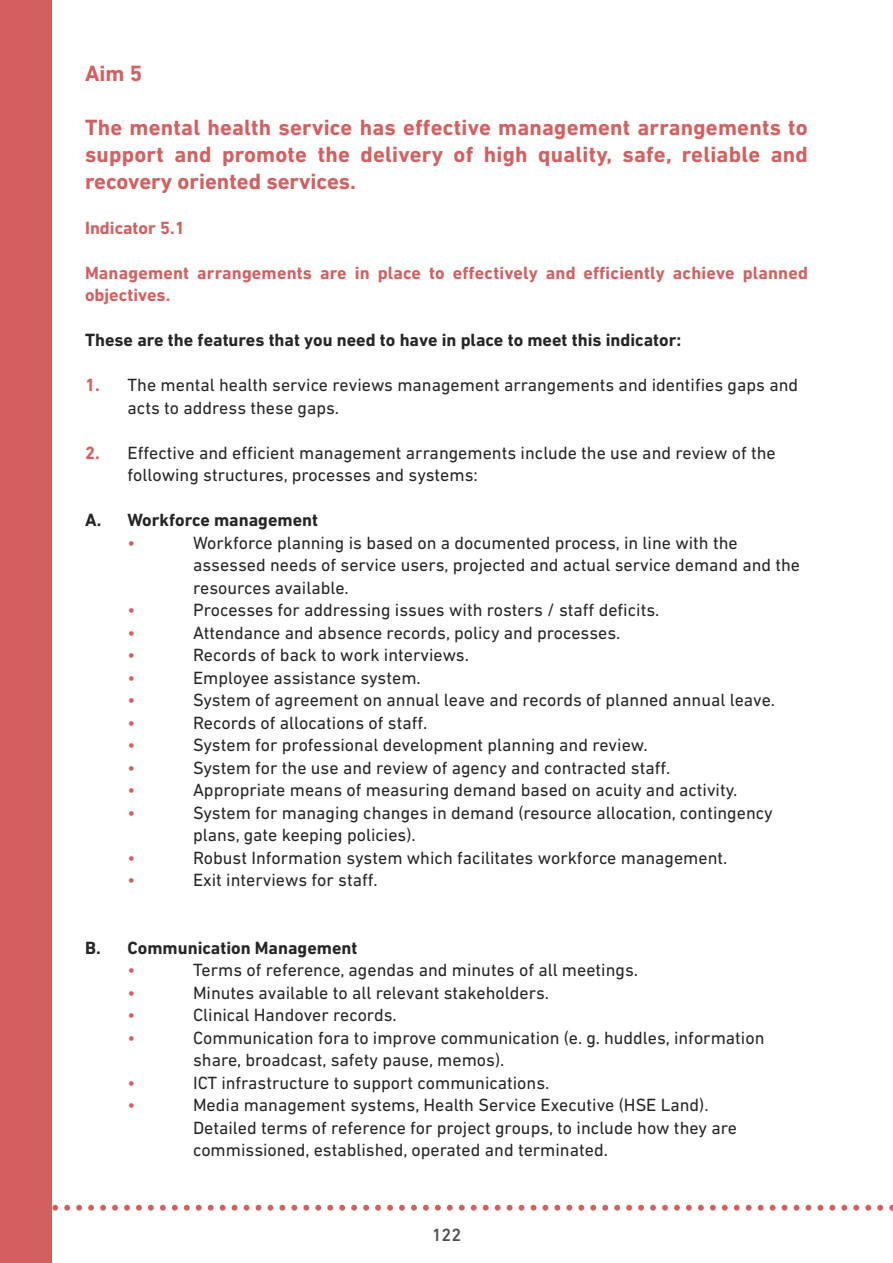
<style>
.page{position:relative;width:893px;height:1263px;background:#fff}
.page>*{position:absolute;margin:0;border:0;box-sizing:border-box;transform-origin:0 0}
.t1{font:700 22.5px/27px "DIN Next LT Pro";color:#d36061;text-align:justify}
.t2{font:18px/22.5px "DIN Next LT Pro";color:#272526}
.t3{font:700 18px "DIN Next LT Pro";color:#272526}
.t4{font:700 18px/22.5px "DIN Next LT Pro";letter-spacing:.01em;color:#d36061}
.t5{font:18px "DIN Next LT Pro";color:#d36061}
.t6{font:500 18px "DIN Next LT Pro";color:#525152}
.s1{font-weight:700;color:#d36061}
</style>
<div class="page">
<div style="left:0;top:0;width:51px;height:1263px;background:#d36061"></div>
<svg style="left:51px;top:1205px;width:842px;height:6px"></svg>
<p class="t1" style="left:85px;top:62px;width:59px">Aim 5</p>
<p class="t1" style="left:85px;top:116px;width:724px">The mental health service has effective management arrangements to support and promote the delivery of high quality, safe, reliable and recovery oriented services.</p>
<p class="t4" style="left:85px;top:218px;width:101px">Indicator 5.1</p>
<p class="t4" style="left:85px;top:263px;width:724px">Management arrangements are in place to effectively and efficiently achieve planned objectives.</p>
<p class="t3" style="left:85px;top:334px;width:598px">These are the features that you need to have in place to meet this indicator:</p>
<p class="t2" style="left:128px;top:375px;width:672px;text-indent:-42px"><span class="s1">1.</span> The mental health service reviews management arrangements and identifies gaps and acts to address these gaps.</p>
<p class="t2" style="left:128px;top:443px;width:650px;text-indent:-43px"><span class="s1">2.</span> Effective and efficient management arrangements include the use and review of the following structures, processes and systems:</p>
<p class="t3" style="left:85px;top:514px;width:235px">A. Workforce management</p>
<p class="t5" style="left:128px;top:536px;width:9px">•</p>
<p class="t2" style="left:193px;top:533px;width:609px">Workforce planning is based on a documented process, in line with the assessed needs of service users, projected and actual service demand and the resources available.</p>
<p class="t5" style="left:128px;top:604px;width:9px">•</p>
<p class="t2" style="left:193px;top:600px;width:468px">Processes for addressing issues with rosters / staff deficits.</p>
<p class="t5" style="left:128px;top:626px;width:9px">•</p>
<p class="t2" style="left:193px;top:623px;width:429px">Attendance and absence records, policy and processes.</p>
<p class="t5" style="left:128px;top:649px;width:9px">•</p>
<p class="t2" style="left:193px;top:645px;width:277px">Records of back to work interviews.</p>
<p class="t5" style="left:128px;top:671px;width:9px">•</p>
<p class="t2" style="left:193px;top:668px;width:229px">Employee assistance system.</p>
<p class="t5" style="left:128px;top:694px;width:9px">•</p>
<p class="t2" style="left:193px;top:690px;width:584px">System of agreement on annual leave and records of planned annual leave.</p>
<p class="t5" style="left:128px;top:716px;width:9px">•</p>
<p class="t2" style="left:193px;top:713px;width:236px">Records of allocations of staff.</p>
<p class="t5" style="left:128px;top:739px;width:9px">•</p>
<p class="t2" style="left:193px;top:735px;width:456px">System for professional development planning and review.</p>
<p class="t5" style="left:128px;top:761px;width:9px">•</p>
<p class="t2" style="left:193px;top:758px;width:479px">System for the use and review of agency and contracted staff.</p>
<p class="t5" style="left:128px;top:784px;width:9px">•</p>
<p class="t2" style="left:193px;top:780px;width:546px">Appropriate means of measuring demand based on acuity and activity.</p>
<p class="t5" style="left:128px;top:806px;width:9px">•</p>
<p class="t2" style="left:193px;top:803px;width:581px">System for managing changes in demand (resource allocation, contingency plans, gate keeping policies).</p>
<p class="t5" style="left:128px;top:851px;width:9px">•</p>
<p class="t2" style="left:193px;top:848px;width:536px">Robust Information system which facilitates workforce management.</p>
<p class="t5" style="left:128px;top:874px;width:9px">•</p>
<p class="t2" style="left:193px;top:870px;width:186px">Exit interviews for staff.</p>
<p class="t3" style="left:85px;top:941px;width:274px">B. Communication Management</p>
<p class="t5" style="left:128px;top:964px;width:9px">•</p>
<p class="t2" style="left:193px;top:960px;width:447px">Terms of reference, agendas and minutes of all meetings.</p>
<p class="t5" style="left:128px;top:986px;width:9px">•</p>
<p class="t2" style="left:193px;top:983px;width:358px">Minutes available to all relevant stakeholders.</p>
<p class="t5" style="left:128px;top:1009px;width:9px">•</p>
<p class="t2" style="left:193px;top:1005px;width:205px">Clinical Handover records.</p>
<p class="t5" style="left:128px;top:1031px;width:9px">•</p>
<p class="t2" style="left:193px;top:1028px;width:573px">Communication fora to improve communication (e. g. huddles, information share, broadcast, safety pause, memos).</p>
<p class="t5" style="left:128px;top:1076px;width:9px">•</p>
<p class="t2" style="left:193px;top:1073px;width:358px">ICT infrastructure to support communications.</p>
<p class="t5" style="left:128px;top:1099px;width:9px">•</p>
<p class="t2" style="left:193px;top:1095px;width:546px">Media management systems, Health Service Executive (HSE Land).<br>Detailed terms of reference for project groups, to include how they are commissioned, established, operated and terminated.</p>
<p class="t6" style="left:432px;top:1229px;width:31px">122</p>
</div>
